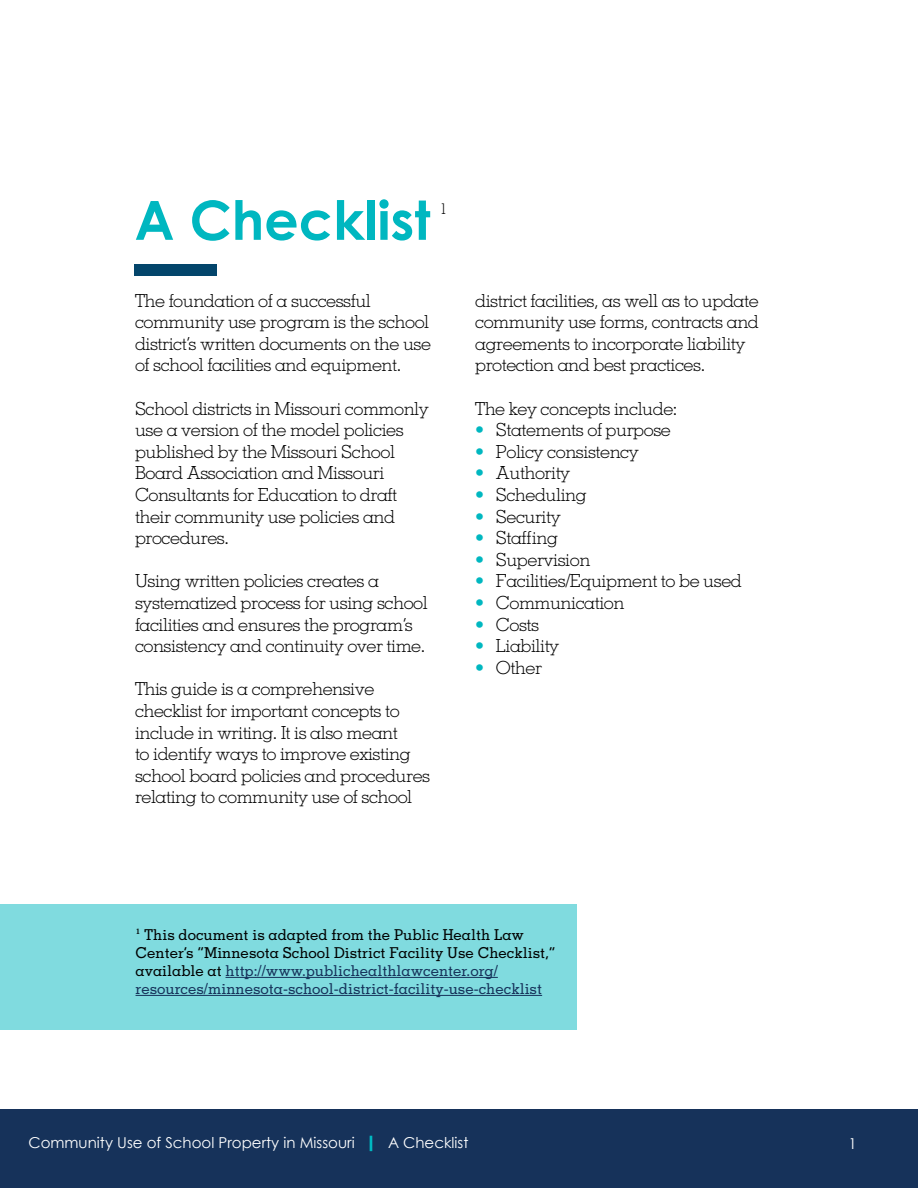
<style>
.page{position:relative;width:918px;height:1188px;background:#fff}
.page>*{position:absolute;margin:0;border:0;box-sizing:border-box;transform-origin:0 0}
.t1{font:700 54px "Century Gothic";color:#00b7c0}
.t2{font:300 18px/21.6px "Memphis";letter-spacing:-.025em;color:#000}
.t3{font:500 15px/18px "Memphis";color:#000}
.t4{font:15px "Century Gothic";color:#fff}
.t5{font:300 15px "Memphis";color:#000}
.s1{color:#00b7c0}
.s2{font-family:"Minion Pro";font-weight:400}
.s3{color:#16325a}
.s4{font-weight:700;color:#00b7c0}
</style>
<div class="page">
<div style="left:0;top:1109px;width:918px;height:79px;background:#16325a"></div>
<svg style="left:370px;top:1136px;width:2px;height:15px"></svg>
<div style="left:135px;top:264px;width:82px;height:12px;background:#03456b"></div>
<div style="left:1px;top:904px;width:576px;height:126px;background:#80dbdf"></div>
<hr style="left:226px;top:977px;width:272px;height:1px;background:#16325a">
<hr style="left:136px;top:995px;width:406px;height:1px;background:#16325a">
<h1 class="t1" style="left:135px;top:186px;width:297px">A Checklist</h1>
<p class="t5" style="left:440px;top:199px;width:9px">1</p>
<p class="t2" style="left:135px;top:289px;width:298px">The foundation of a successful community use program is the school district’s written documents on the use of school facilities and equipment.</p>
<p class="t2" style="left:135px;top:397px;width:295px">School districts in Missouri commonly use a version of the model policies published by the Missouri School<br>Board Association and Missouri<br>Consultants for Education to draft their community use policies and procedures.</p>
<p class="t2" style="left:135px;top:570px;width:294px">Using written policies creates a systematized process for using school facilities and ensures the program’s consistency and continuity over time.</p>
<p class="t2" style="left:135px;top:678px;width:297px">This guide is a comprehensive checklist for important concepts to include in writing. It is also meant<br>to identify ways to improve existing school board policies and procedures relating to community use of school</p>
<p class="t2" style="left:475px;top:289px;width:285px">district facilities, as well as to update community use forms, contracts and agreements to incorporate liability protection and best practices.</p>
<p class="t2" style="left:475px;top:397px;width:204px">The key concepts include:</p>
<p class="t2" style="left:475px;top:419px;width:197px"><span class="s1">•</span> Statements of purpose</p>
<p class="t2" style="left:475px;top:441px;width:165px"><span class="s1">•</span> Policy consistency</p>
<p class="t2" style="left:475px;top:462px;width:97px"><span class="s1">•</span> Authority</p>
<p class="t2" style="left:475px;top:484px;width:113px"><span class="s1">•</span> Scheduling</p>
<p class="t2" style="left:475px;top:505px;width:87px"><span class="s1">•</span> Security</p>
<p class="t2" style="left:475px;top:527px;width:84px"><span class="s1">•</span> Staffing</p>
<p class="t2" style="left:475px;top:549px;width:117px"><span class="s1">•</span> Supervision</p>
<p class="t2" style="left:475px;top:570px;width:268px"><span class="s1">•</span> Facilities/Equipment to be used</p>
<p class="t2" style="left:475px;top:592px;width:151px"><span class="s1">•</span> Communication</p>
<p class="t2" style="left:475px;top:613px;width:65px"><span class="s1">•</span> Costs</p>
<p class="t2" style="left:475px;top:635px;width:86px"><span class="s1">•</span> Liability</p>
<p class="t2" style="left:475px;top:657px;width:68px"><span class="s1">•</span> Other</p>
<p class="t3" style="left:136px;top:925px;width:422px"><span class="s2">1</span> This document is adapted from the Public Health Law Center’s “Minnesota School District Facility Use Checklist,” available at <span class="s3">http://www.publichealthlawcenter.org/ resources/minnesota-school-district-facility-use-checklist</span></p>
<p class="t4" style="left:28px;top:1133px;width:442px">Community Use of School Property in Missouri <span class="s4">|</span> A Checklist</p>
<p class="t4" style="left:848px;top:1134px;width:10px">1</p>
</div>
